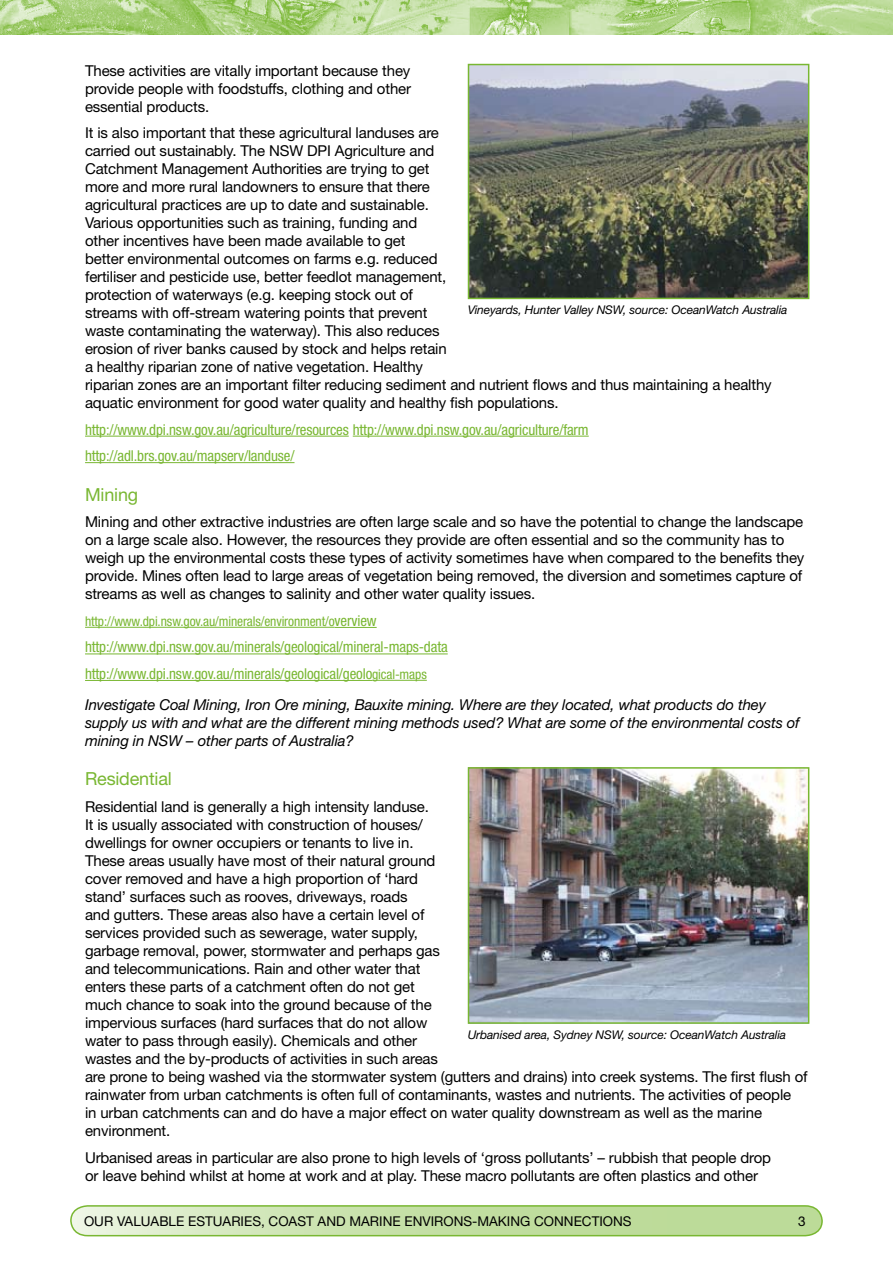
<style>
.page{position:relative;width:893px;height:1263px;background:#fff}
.page>*{position:absolute;margin:0;border:0;box-sizing:border-box;transform-origin:0 0}
.t1{font:18px "Helvetica Neue";letter-spacing:-.01em;color:#79b732}
.t2{font:15px/18px "Helvetica Neue";letter-spacing:-.01em;color:#000}
.t3{font:condensed 15px/26.5px "Helvetica Neue";letter-spacing:-.01em;color:#79b732}
.t4{font:italic 15px/18px "Helvetica Neue";letter-spacing:-.01em;color:#000}
.t5{font:13.5px "Helvetica Neue";color:#000}
.t6{font:condensed 13.5px "Helvetica Neue";letter-spacing:-.01em;color:#79b732}
.t7{font:italic 12px "Helvetica Neue";letter-spacing:-.01em;color:#000}
.s1{font-size:15px}
.s2{font-size:13.5px}
</style>
<div class="page">
<svg style="left:70px;top:1205px;width:753px;height:32px;background:#c3dea3"></svg>
<img style="left:0;top:0;width:893px;height:34px">
<hr style="left:85px;top:436px;width:264px;height:1px;background:#79b732">
<hr style="left:353px;top:436px;width:236px;height:1px;background:#79b732">
<hr style="left:85px;top:462px;width:209px;height:1px;background:#79b732">
<hr style="left:85px;top:627px;width:250px;height:1px;background:#79b732">
<hr style="left:335px;top:627px;width:42px;height:1px;background:#79b732">
<hr style="left:85px;top:653px;width:363px;height:1px;background:#79b732">
<hr style="left:85px;top:680px;width:287px;height:1px;background:#79b732">
<hr style="left:372px;top:680px;width:55px;height:1px;background:#79b732">
<img style="left:471px;top:67px;width:335px;height:229px">
<div style="left:468px;top:64px;width:341px;height:235px;border:2px solid #79b732"></div>
<img style="left:471px;top:770px;width:335px;height:251px">
<div style="left:468px;top:767px;width:341px;height:257px;border:2px solid #79b732"></div>
<p class="t2" style="left:85px;top:61px;width:328px;text-align:justify">These activities are vitally important because they provide people with foodstuffs, clothing and other essential products.</p>
<p class="t2" style="left:85px;top:124px;width:688px">It is also important that these agricultural landuses are<br>carried out sustainably. The NSW DPI Agriculture and<br>Catchment Management Authorities are trying to get<br>more and more rural landowners to ensure that there<br>agricultural practices are up to date and sustainable.<br>Various opportunities such as training, funding and<br>other incentives have been made available to get<br>better environmental outcomes on farms e.g. reduced<br>fertiliser and pesticide use, better feedlot management,<br>protection of waterways (e.g. keeping stock out of<br>streams with off-stream watering points that prevent<br>waste contaminating the waterway). This also reduces<br>erosion of river banks caused by stock and helps retain<br>a healthy riparian zone of native vegetation. Healthy<br>riparian zones are an important filter reducing sediment and nutrient flows and thus maintaining a healthy aquatic environment for good water quality and healthy fish populations.</p>
<p class="t3" style="left:85px;top:416px;width:505px">http://www.dpi.nsw.gov.au/agriculture/resources http://www.dpi.nsw.gov.au/agriculture/farm http://adl.brs.gov.au/mapserv/landuse/</p>
<p class="t1" style="left:85px;top:484px;width:55px">Mining</p>
<p class="t2" style="left:85px;top:513px;width:721px">Mining and other extractive industries are often large scale and so have the potential to change the landscape on a large scale also. However, the resources they provide are often essential and so the community has to weigh up the environmental costs these types of activity sometimes have when compared to the benefits they provide. Mines often lead to large areas of vegetation being removed, the diversion and sometimes capture of streams as well as changes to salinity and other water quality issues.</p>
<p class="t6" style="left:85px;top:613px;width:293px">http://www.dpi.nsw.gov.au/minerals/environment/o<span class="s1">verview</span></p>
<p class="t3" style="left:85px;top:634px;width:364px">http://www.dpi.nsw.gov.au/minerals/geological/mineral-maps-data http://www.dpi.nsw.gov.au/minerals/geological/geolo<span class="s2">gical-maps</span></p>
<p class="t4" style="left:85px;top:695px;width:716px">Investigate Coal Mining, Iron Ore mining, Bauxite mining. Where are they located, what products do they supply us with and what are the different mining methods used? What are some of the environmental costs of mining in NSW – other parts of Australia?</p>
<p class="t1" style="left:85px;top:768px;width:88px">Residential</p>
<p class="t2" style="left:85px;top:797px;width:724px">Residential land is generally a high intensity landuse.<br>It is usually associated with construction of houses/<br>dwellings for owner occupiers or tenants to live in.<br>These areas usually have most of their natural ground<br>cover removed and have a high proportion of ‘hard<br>stand’ surfaces such as rooves, driveways, roads<br>and gutters. These areas also have a certain level of<br>services provided such as sewerage, water supply,<br>garbage removal, power, stormwater and perhaps gas<br>and telecommunications. Rain and other water that<br>enters these parts of a catchment often do not get<br>much chance to soak into the ground because of the<br>impervious surfaces (hard surfaces that do not allow<br>water to pass through easily). Chemicals and other<br>wastes and the by-products of activities in such areas<br>are prone to being washed via the stormwater system (gutters and drains) into creek systems. The first flush of rainwater from urban catchments is often full of contaminants, wastes and nutrients. The activities of people<br>in urban catchments can and do have a major effect on water quality downstream as well as the marine environment.</p>
<p class="t2" style="left:85px;top:1148px;width:688px">Urbanised areas in particular are also prone to high levels of ‘gross pollutants’ – rubbish that people drop or leave behind whilst at home at work and at play. These macro pollutants are often plastics and other</p>
<p class="t7" style="left:468px;top:303px;width:321px">Vineyards, Hunter Valley NSW, source: OceanWatch Australia</p>
<p class="t7" style="left:468px;top:1027px;width:320px">Urbanised area, Sydney NSW, source: OceanWatch Australia</p>
<p class="t5" style="left:84px;top:1213px;width:549px">OUR VALUABLE ESTUARIES, COAST AND MARINE ENVIRONS-MAKING CONNECTIONS</p>
<p class="t5" style="left:798px;top:1213px;width:9px">3</p>
</div>
